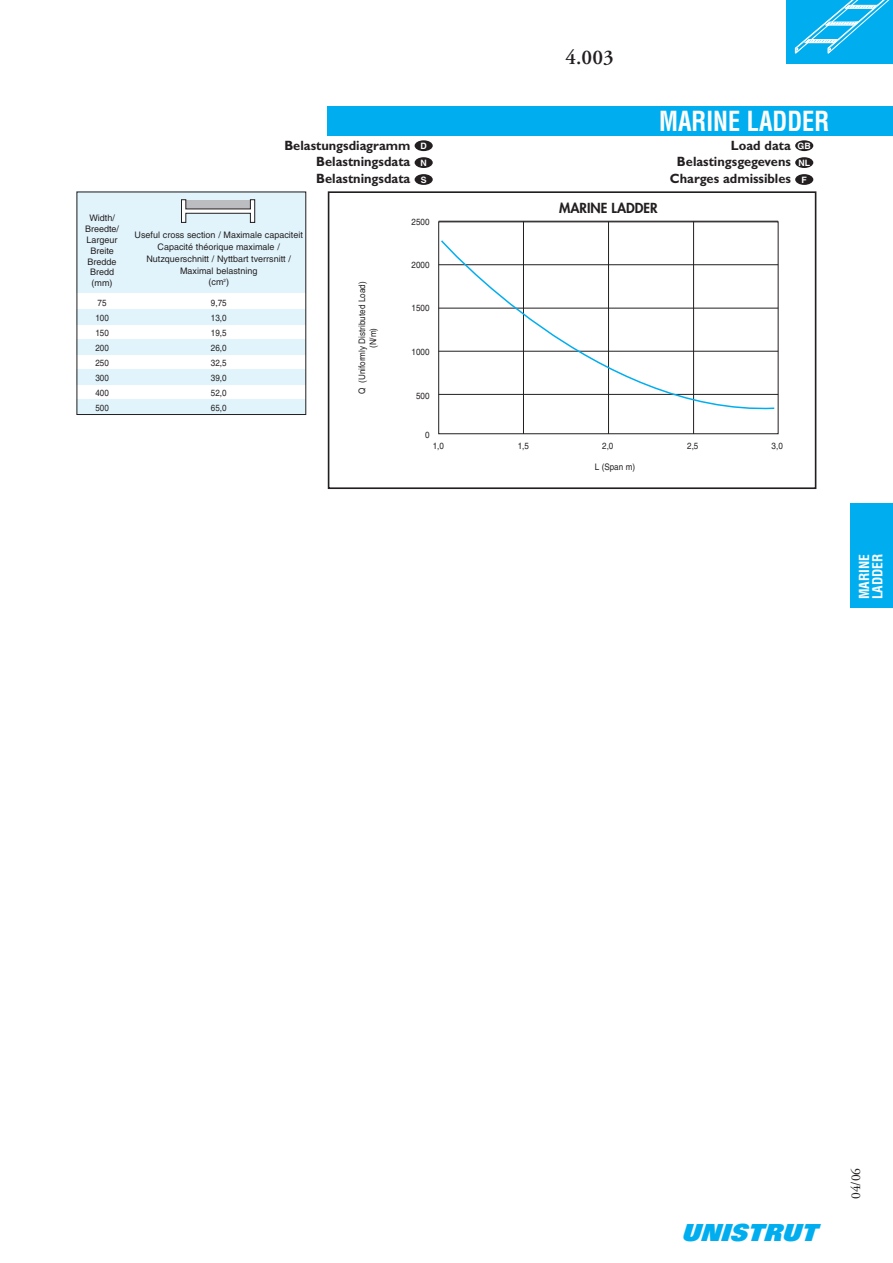
<style>
.page{position:relative;width:893px;height:1263px;background:#fff}
.page>*{position:absolute;margin:0;border:0;box-sizing:border-box;transform-origin:0 0}
.t1{font:700 condensed 27px "Helvetica";color:#fff;scale:.9 1}
.t2{font:italic 900 25.5px "U86 Univers Extra";color:#00aeef}
.t3{font:600 21px "Adobe Garamond";color:#231f20}
.t4{font:700 13.5px/16.8px "Gill Sans";color:#231f20;text-align:right;scale:.95 1}
.t5{font:800 13.5px "Futura";color:#231f20}
.t6{font:700 condensed 13.5px/13.5px "Helvetica";color:#fff}
.t7{font:13.5px "Adobe Garamond";color:#231f20}
.t8{font:9px/10.8px "Helvetica";color:#231f20;text-align:center}
.t9{font:9px/15px "Helvetica";color:#231f20;text-align:center;scale:.9 1}
.t10{font:700 8.85px/17px "Helvetica";color:#fff;text-align:center}
</style>
<div class="page">
<div style="left:795px;top:140px;width:18px;height:11px;background:#231f20;border-radius:50%"></div>
<div style="left:795px;top:157px;width:18px;height:11px;background:#231f20;border-radius:50%"></div>
<div style="left:795px;top:174px;width:18px;height:11px;background:#231f20;border-radius:50%"></div>
<div style="left:787px;top:0;width:106px;height:64px;background:#00aeef"></div>
<svg style="left:795px;top:0;width:95px;height:54px"></svg>
<div style="left:327px;top:106px;width:566px;height:30px;background:#00aeef"></div>
<div style="left:328px;top:191px;width:488px;height:298px;border:2px solid #231f20"></div>
<div style="left:438px;top:221px;width:340px;height:213px;border:1px solid #231f20"></div>
<hr style="left:439px;top:264px;width:339px;height:1px;background:#231f20">
<hr style="left:439px;top:308px;width:339px;height:1px;background:#231f20">
<hr style="left:439px;top:351px;width:339px;height:1px;background:#231f20">
<hr style="left:439px;top:394px;width:339px;height:1px;background:#231f20">
<hr style="left:439px;top:221px;width:339px;height:1px;background:#231f20">
<hr style="left:523px;top:221px;width:1px;height:213px;background:#231f20">
<hr style="left:608px;top:221px;width:1px;height:213px;background:#231f20">
<hr style="left:693px;top:221px;width:1px;height:213px;background:#231f20">
<svg style="left:440px;top:239px;width:336px;height:177px"></svg>
<div style="left:415px;top:140px;width:18px;height:11px;background:#231f20;border-radius:50%"></div>
<div style="left:415px;top:157px;width:18px;height:11px;background:#231f20;border-radius:50%"></div>
<div style="left:415px;top:174px;width:18px;height:11px;background:#231f20;border-radius:50%"></div>
<div style="left:77px;top:340px;width:229px;height:15px;background:#e1f4fc"></div>
<div style="left:77px;top:370px;width:229px;height:15px;background:#e1f4fc"></div>
<div style="left:77px;top:400px;width:229px;height:15px;background:#e1f4fc"></div>
<div style="left:77px;top:310px;width:229px;height:15px;background:#e1f4fc"></div>
<div style="left:77px;top:191px;width:229px;height:102px;background:#e1f4fc"></div>
<svg style="left:181px;top:199px;width:74px;height:24px"></svg>
<div style="left:850px;top:503px;width:43px;height:104px;background:#00aeef"></div>
<h3 class="t3" style="left:566px;top:49px;width:50px">4.003</h3>
<p class="t8" style="left:85px;top:214px;width:36px">Width/<br>Breedte/<br>Largeur<br>Breite<br>Bredde<br>Bredd (mm)</p>
<p class="t9" style="left:95px;top:296px;width:17px;text-align:left">75<br>100<br>150<br>200<br>250<br>300<br>400<br>500</p>
<h3 class="t4" style="left:316px;top:138px;width:101px;text-align:justify;text-indent:-32px">Belastungsdiagramm Belastningsdata Belastningsdata</h3>
<p class="t10" style="left:420px;top:138px;width:8px;text-align:justify">D N S</p>
<p class="t8" style="left:135px;top:230px;width:170px;line-height:12px">Useful cross section / Maximale capaciteit Capacité théorique maximale / Nutzquerschnitt / Nyttbart tverrsnitt / Maximal belastning</p>
<p class="t8" style="left:209px;top:277px;width:22px">(cm<sup>2</sup>)</p>
<p class="t9" style="left:211px;top:296px;width:19px;text-align:justify">9,75<br>13,0<br>19,5<br>26,0<br>32,5<br>39,0<br>52,0<br>65,0</p>
<p class="t9" style="left:357px;top:394px;width:126px;line-height:10.8px;rotate:-90deg">Q (Uniformly Distributed Load) (N/m)</p>
<p class="t9" style="left:412px;top:215px;width:22px">2500</p>
<p class="t9" style="left:412px;top:258px;width:22px">2000</p>
<p class="t9" style="left:412px;top:301px;width:22px">1500</p>
<p class="t9" style="left:412px;top:345px;width:22px">1000</p>
<p class="t9" style="left:416px;top:389px;width:17px">500</p>
<p class="t9" style="left:425px;top:428px;width:7px">0</p>
<h1 class="t1" style="left:659px;top:111px;width:190px">MARINE LADDER</h1>
<h3 class="t5" style="left:559px;top:201px;width:100px">MARINE LADDER</h3>
<h3 class="t4" style="left:670px;top:138px;width:129px">Load data<br>Belastingsgegevens<br>Charges admissibles</h3>
<p class="t10" style="left:798px;top:138px;width:15px">GB<br>NL<br>F</p>
<p class="t9" style="left:433px;top:439px;width:14px">1,0</p>
<p class="t9" style="left:518px;top:439px;width:14px">1,5</p>
<p class="t9" style="left:602px;top:439px;width:14px">2,0</p>
<p class="t9" style="left:687px;top:439px;width:14px">2,5</p>
<p class="t9" style="left:772px;top:439px;width:14px">3,0</p>
<p class="t9" style="left:595px;top:460px;width:46px">L (Span m)</p>
<h3 class="t6" style="left:858px;top:599px;width:47px;rotate:-90deg">MARINE<br>LADDER</h3>
<h2 class="t2" style="left:681px;top:1224px;width:137px">UNISTRUT</h2>
<h3 class="t7" style="left:850px;top:1199px;width:33px;rotate:-90deg">04/06</h3>
</div>
